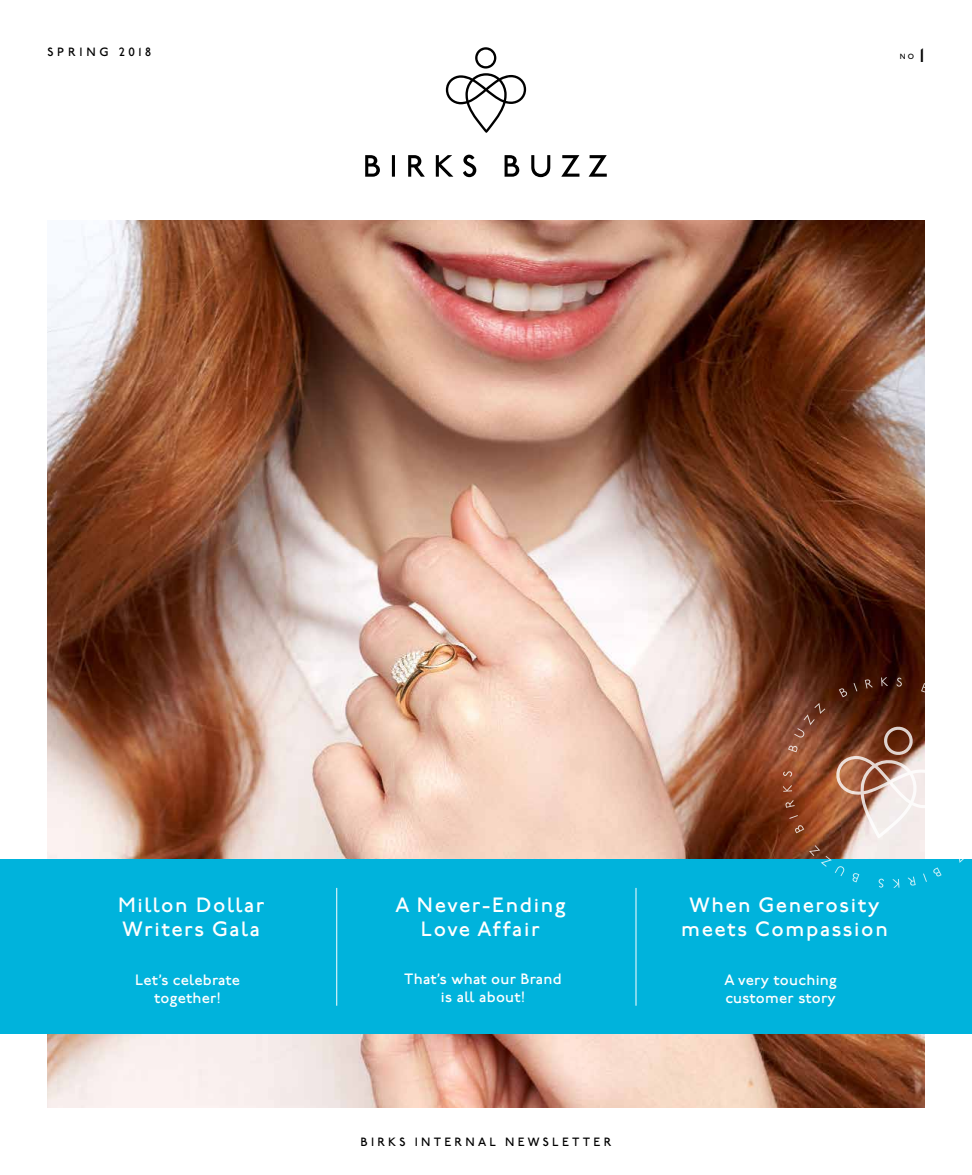
<style>
.page{position:relative;width:972px;height:1175px;background:#fff}
.page>*{position:absolute;margin:0;border:0;box-sizing:border-box;transform-origin:0 0}
.t1{font:500 20.7px/24.2px "P22 Underground Pro";letter-spacing:.08em;color:#fff;text-align:center}
.t2{font:500 19.5px "P22 Underground Pro";color:#000}
.t3{font:500 15px/18px "P22 Underground Pro";letter-spacing:.02em;color:#fff;text-align:center}
.t4{font:500 12px "P22 Underground Pro";letter-spacing:.27em;color:#000}
.t5{font:500 12px "P22 Underground Pro";letter-spacing:.32em;color:#000}
.t6{font:500 7.5px "P22 Underground Pro";color:#000}
</style>
<div class="page">
<img style="left:47px;top:220px;width:878px;height:887px">
<div style="left:0;top:859px;width:972px;height:174px;background:#00b3dc"></div>
<svg style="left:783px;top:677px;width:181px;height:211px"></svg>
<hr style="left:336px;top:888px;width:1px;height:117px;background:#fff">
<hr style="left:636px;top:888px;width:1px;height:117px;background:#fff">
<svg style="left:446px;top:47px;width:80px;height:86px"></svg>
<svg style="left:365px;top:155px;width:15px;height:22px"></svg>
<svg style="left:392px;top:155px;width:3px;height:22px"></svg>
<svg style="left:408px;top:155px;width:17px;height:22px"></svg>
<svg style="left:436px;top:155px;width:17px;height:22px"></svg>
<svg style="left:463px;top:155px;width:13px;height:22px"></svg>
<svg style="left:505px;top:155px;width:14px;height:22px"></svg>
<svg style="left:531px;top:155px;width:19px;height:22px"></svg>
<svg style="left:561px;top:155px;width:18px;height:22px"></svg>
<svg style="left:589px;top:155px;width:18px;height:22px"></svg>
<p class="t5" style="left:47px;top:43px;width:105px">SPRING 2018</p>
<p class="t6" style="left:900px;top:51px;width:16px">N O</p>
<h2 class="t2" style="left:920px;top:41px;width:7px">1</h2>
<h1 class="t1" style="left:118px;top:892px;width:148px;text-align:left">Millon Dollar<br>Writers Gala</h1>
<h1 class="t1" style="left:681px;top:892px;width:208px">When Generosity meets Compassion</h1>
<h1 class="t1" style="left:395px;top:892px;width:171px">A Never-Ending<br>Love Affair</h1>
<p class="t3" style="left:404px;top:969px;width:159px">That’s what our Brand is all about!</p>
<p class="t3" style="left:135px;top:970px;width:106px">Let’s celebrate together!</p>
<p class="t3" style="left:725px;top:970px;width:114px;text-align:left">A very touching customer story</p>
<p class="t4" style="left:361px;top:1132px;width:252px">BIRKS INTERNAL NEWSLETTER</p>
</div>
